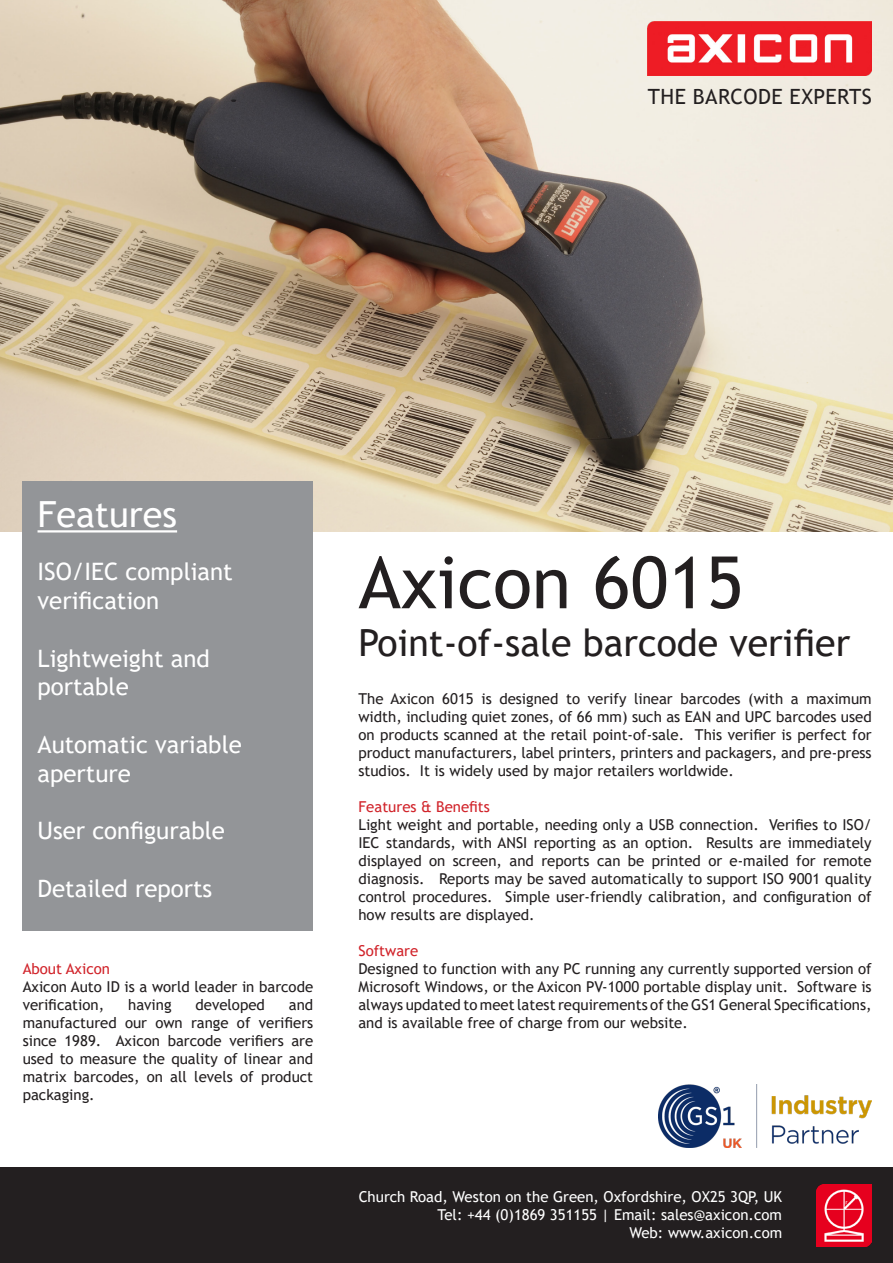
<style>
.page{position:relative;width:893px;height:1263px;background:#fff}
.page>*{position:absolute;margin:0;border:0;box-sizing:border-box;transform-origin:0 0}
.t1{font:72px "Trebuchet MS";color:#231f20}
.t2{font:37.5px "Trebuchet MS";color:#231f20}
.t3{font:36px "Trebuchet MS";color:#fff}
.t4{font:24px "Trebuchet MS";color:#fff}
.t5{font:21px "Trebuchet MS";letter-spacing:.02em;color:#231f20}
.t6{font:15px/18px "Trebuchet MS";color:#231f20;text-align:justify}
.t7{font:15px "Trebuchet MS";color:#fff}
.t8{font:15px "Trebuchet MS";color:#d1232a}
</style>
<div class="page">
<img style="left:0;top:0;width:893px;height:531px">
<img style="left:648px;top:21px;width:224px;height:54px">
<div style="left:23px;top:482px;width:290px;height:449px;background:#939598"></div>
<hr style="left:38px;top:530px;width:139px;height:2px;background:#fff">
<div style="left:0;top:1167px;width:893px;height:96px;background:#231f20"></div>
<img style="left:816px;top:1184px;width:56px;height:62px">
<img style="left:659px;top:1084px;width:213px;height:63px">
<p class="t5" style="left:648px;top:84px;width:225px">THE BARCODE EXPERTS</p>
<p class="t3" style="left:38px;top:491px;width:141px">Features</p>
<p class="t4" style="left:38px;top:556px;width:197px">ISO/IEC compliant</p>
<p class="t4" style="left:38px;top:585px;width:123px">verification</p>
<p class="t4" style="left:38px;top:643px;width:174px">Lightweight and</p>
<p class="t4" style="left:38px;top:672px;width:93px">portable</p>
<p class="t4" style="left:38px;top:729px;width:206px">Automatic variable</p>
<p class="t4" style="left:38px;top:758px;width:95px">aperture</p>
<p class="t4" style="left:38px;top:816px;width:189px">User configurable</p>
<p class="t4" style="left:38px;top:873px;width:176px">Detailed reports</p>
<p class="t8" style="left:23px;top:959px;width:89px">About Axicon</p>
<p class="t6" style="left:23px;top:978px;width:292px">Axicon Auto ID is a world leader in barcode verification,</p>
<p class="t6" style="left:23px;top:996px;width:292px;text-indent:266px">and manufactured our own range of verifiers since 1989. Axicon barcode verifiers are used to measure the quality of linear and matrix barcodes, on all levels of product packaging.</p>
<p class="t6" style="left:128px;top:996px;width:45px">having</p>
<p class="t6" style="left:195px;top:996px;width:71px">developed</p>
<p class="t1" style="left:358px;top:537px;width:387px">Axicon 6015</p>
<p class="t2" style="left:358px;top:619px;width:493px">Point-of-sale barcode verifier</p>
<p class="t6" style="left:358px;top:689px;width:515px">The Axicon 6015 is designed to verify linear barcodes (with a maximum width, including quiet zones, of 66 mm) such as EAN and UPC barcodes used on products scanned at the retail point-of-sale. This verifier is perfect for product manufacturers, label printers, printers and packagers, and pre-press studios. It is widely used by major retailers worldwide.</p>
<p class="t8" style="left:358px;top:797px;width:133px">Features &amp; Benefits</p>
<p class="t6" style="left:358px;top:815px;width:515px">Light weight and portable, needing only a USB connection. Verifies to ISO/ IEC standards, with ANSI reporting as an option. Results are immediately displayed on screen, and reports can be printed or e-mailed for remote diagnosis. Reports may be saved automatically to support ISO 9001 quality control procedures. Simple user-friendly calibration, and configuration of how results are displayed.</p>
<p class="t8" style="left:358px;top:941px;width:61px">Software</p>
<p class="t6" style="left:358px;top:959px;width:515px">Designed to function with any PC running any currently supported version of Microsoft Windows, or the Axicon PV-1000 portable display unit. Software is always updated to meet latest requirements of the GS1 General Specifications, and is available free of charge from our website.</p>
<p class="t7" style="left:359px;top:1187px;width:425px">Church Road, Weston on the Green, Oxfordshire, OX25 3QP, UK</p>
<p class="t7" style="left:438px;top:1205px;width:346px">Tel: +44 (0)1869 351155 | Email: sales@axicon.com</p>
<p class="t7" style="left:629px;top:1223px;width:154px">Web: www.axicon.com</p>
</div>
